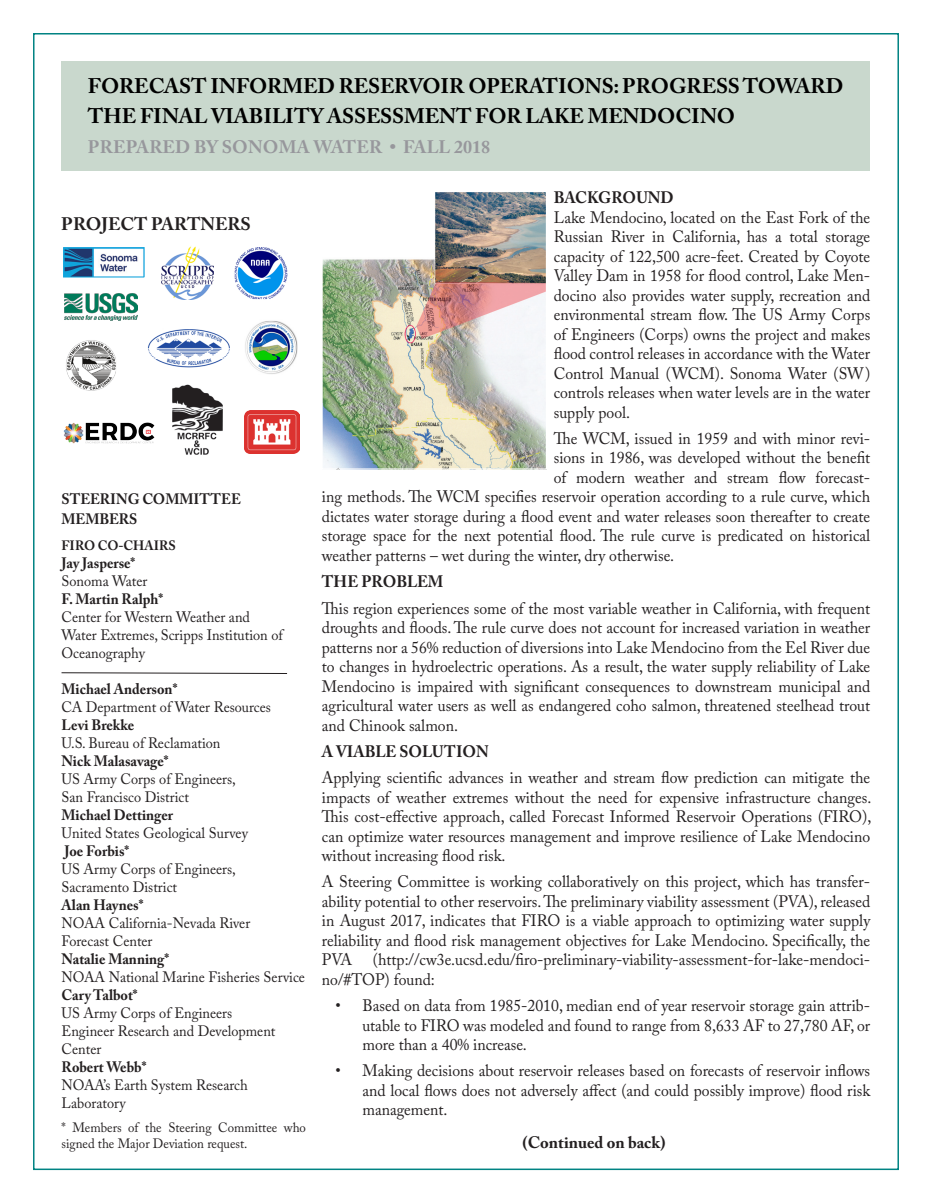
<style>
.page{position:relative;width:932px;height:1202px;background:#fff}
.page>*{position:absolute;margin:0;border:0;box-sizing:border-box;transform-origin:0 0}
.sub_heading{font:700 21px/30px "Adobe Caslon Pro";letter-spacing:-.005em;color:#000}
.sub_heading-2{font:700 18px "Adobe Caslon Pro";letter-spacing:.005em;color:#97979c}
.t1{font:700 18px "Adobe Caslon Pro";color:#231f20}
.t2{font:16.5px/19.5px "Adobe Caslon Pro";color:#231f20;text-align:justify;scale:.95 1}
.t3{font:700 16.5px "Adobe Caslon Pro";color:#231f20;scale:.95 1}
.t4{font:700 16.5px "Adobe Caslon Pro";color:#231f20}
.t5{font:15px/18px "Adobe Caslon Pro";color:#231f20;scale:.95 1}
.t6{font:700 15px/19.5px "Adobe Caslon Pro";color:#231f20;scale:.95 1}
.t7{font:13.5px/16.5px "Adobe Caslon Pro";color:#231f20;scale:.95 1}
.t8{font:700 13.5px "Adobe Caslon Pro";color:#231f20;scale:.95 1}
.s1{font-weight:700}
</style>
<div class="page">
<div style="left:62px;top:61px;width:808px;height:110px;background:#c9d8cd"></div>
<img style="left:323px;top:193px;width:222px;height:274px">
<div style="left:321px;top:191px;width:226px;height:278px;border:1px solid #fff"></div>
<img style="left:64px;top:248px;width:79px;height:28px">
<div style="left:61px;top:245px;width:85px;height:34px;border:2px solid #fff"></div>
<svg style="left:61px;top:672px;width:227px;height:2px"></svg>
<img style="left:244px;top:411px;width:56px;height:43px">
<img style="left:236px;top:248px;width:51px;height:50px">
<div style="left:233px;top:245px;width:57px;height:56px;border:2px solid #fff"></div>
<img style="left:162px;top:248px;width:50px;height:52px">
<img style="left:66px;top:340px;width:49px;height:51px">
<img style="left:64px;top:293px;width:74px;height:27px">
<img style="left:147px;top:329px;width:83px;height:38px">
<img style="left:245px;top:322px;width:51px;height:52px">
<img style="left:174px;top:386px;width:47px;height:69px">
<div style="left:171px;top:383px;width:53px;height:77px;border:2px solid #fff"></div>
<img style="left:63px;top:422px;width:92px;height:22px">
<p class="sub_heading" style="left:88px;top:70px;width:757px">FORECAST INFORMED RESERVOIR OPERATIONS: PROGRESS TOWARD<br>THE FINAL VIABILITY ASSESSMENT FOR LAKE MENDOCINO</p>
<p class="sub_heading-2" style="left:88px;top:136px;width:404px">PREPARED BY SONOMA WATER • FALL 2018</p>
<p class="t1" style="left:61px;top:214px;width:191px">PROJECT PARTNERS</p>
<p class="t6" style="left:62px;top:489px;width:190px">STEERING COMMITTEE<br>MEMBERS</p>
<p class="t8" style="left:62px;top:537px;width:122px">FIRO CO-CHAIRS</p>
<p class="t6" style="left:62px;top:553px;width:79px">Jay Jasperse*</p>
<p class="t5" style="left:62px;top:572px;width:92px">Sonoma Water</p>
<p class="t5" style="left:62px;top:590px;width:234px"><span class="s1">F. Martin Ralph*<br></span>Center for Western Weather and<br>Water Extremes, Scripps Institution of<br>Oceanography</p>
<p class="t6" style="left:62px;top:679px;width:123px">Michael Anderson*</p>
<p class="t5" style="left:62px;top:698px;width:222px">CA Department of Water Resources</p>
<p class="t5" style="left:62px;top:716px;width:169px"><span class="s1">Levi Brekke<br></span>U.S. Bureau of Reclamation</p>
<p class="t6" style="left:62px;top:751px;width:114px">Nick Malasavage*</p>
<p class="t5" style="left:62px;top:770px;width:185px">US Army Corps of Engineers,</p>
<p class="t5" style="left:62px;top:788px;width:136px">San Francisco District</p>
<p class="t5" style="left:62px;top:806px;width:198px"><span class="s1">Michael Dettinger<br></span>United States Geological Survey</p>
<p class="t5" style="left:62px;top:842px;width:185px"><span class="s1">Joe Forbis*<br></span>US Army Corps of Engineers,</p>
<p class="t5" style="left:62px;top:878px;width:123px">Sacramento District</p>
<p class="t5" style="left:62px;top:896px;width:200px"><span class="s1">Alan Haynes*<br></span>NOAA California-Nevada River</p>
<p class="t5" style="left:62px;top:932px;width:97px">Forecast Center</p>
<p class="t6" style="left:62px;top:949px;width:115px">Natalie Manning*</p>
<p class="t5" style="left:62px;top:968px;width:258px">NOAA National Marine Fisheries Service</p>
<p class="t5" style="left:62px;top:986px;width:181px"><span class="s1">Cary Talbot*<br></span>US Army Corps of Engineers</p>
<p class="t5" style="left:62px;top:1022px;width:227px">Engineer Research and Development<br>Center</p>
<p class="t5" style="left:62px;top:1058px;width:197px"><span class="s1">Robert Webb*<br></span>NOAA’s Earth System Research<br>Laboratory</p>
<p class="t7" style="left:62px;top:1118px;width:259px">* Members of the Steering Committee who signed the Major Deviation request.</p>
<p class="t3" style="left:554px;top:188px;width:128px">BACKGROUND</p>
<p class="t2" style="left:554px;top:207px;width:334px">Lake Mendocino, located on the East Fork of the Russian River in California, has a total storage capacity of 122,500 acre-feet. Created by Coyote Valley Dam in 1958 for flood control, Lake Men&shy;docino also provides water supply, recreation and environmental stream flow. The US Army Corps of Engineers (Corps) owns the project and makes flood control releases in accordance with the Water Control Manual (WCM). Sonoma Water (SW) controls releases when water levels are in the water supply pool.</p>
<p class="t2" style="left:554px;top:428px;width:334px">The WCM, issued in 1959 and with minor revi-</p>
<p class="t2" style="left:554px;top:448px;width:334px">sions in 1986, was developed without the benefit</p>
<p class="t2" style="left:554px;top:467px;width:334px">of modern weather and stream flow forecast-</p>
<p class="t2" style="left:322px;top:487px;width:578px">ing methods. The WCM specifies reservoir operation according to a rule curve, which</p>
<p class="t2" style="left:322px;top:506px;width:578px">dictates water storage during a flood event and water releases soon thereafter to create</p>
<p class="t2" style="left:322px;top:526px;width:579px">storage space for the next potential flood. The rule curve is predicated on historical</p>
<p class="t2" style="left:322px;top:545px;width:372px">weather patterns – wet during the winter, dry otherwise.</p>
<p class="t3" style="left:322px;top:572px;width:129px">THE PROBLEM</p>
<p class="t2" style="left:322px;top:598px;width:578px">This region experiences some of the most variable weather in California, with frequent droughts and floods. The rule curve does not account for increased variation in weather patterns nor a 56% reduction of diversions into Lake Mendocino from the Eel River due to changes in hydroelectric operations. As a result, the water supply reliability of Lake Mendocino is impaired with significant consequences to downstream municipal and agricultural water users as well as endangered coho salmon, threatened steelhead trout and Chinook salmon.</p>
<p class="t3" style="left:322px;top:741px;width:177px">A VIABLE SOLUTION</p>
<p class="t2" style="left:322px;top:767px;width:580px">Applying scientific advances in weather and stream flow prediction can mitigate the impacts of weather extremes without the need for expensive infrastructure changes.<br>This cost-effective approach, called Forecast Informed Reservoir Operations (FIRO), can optimize water resources management and improve resilience of Lake Mendocino without increasing flood risk.</p>
<p class="t2" style="left:322px;top:872px;width:578px">A Steering Committee is working collaboratively on this project, which has transfer&shy;ability potential to other reservoirs. The preliminary viability assessment (PVA), released in August 2017, indicates that FIRO is a viable approach to optimizing water supply reliability and flood risk management objectives for Lake Mendocino. Specifically, the PVA</p>
<p class="t2" style="left:322px;top:950px;width:578px;text-indent:51px">(http://cw3e.ucsd.edu/firo-preliminary-viability-assessment-for-lake-mendoci&shy;no/#TOP) found:</p>
<p class="t2" style="left:362px;top:995px;width:536px;text-indent:-27px">• Based on data from 1985-2010, median end of year reservoir storage gain attrib&shy;utable to FIRO was modeled and found to range from 8,633 AF to 27,780 AF, or more than a 40% increase.</p>
<p class="t2" style="left:362px;top:1061px;width:536px;text-indent:-27px">• Making decisions about reservoir releases based on forecasts of reservoir inflows and local flows does not adversely affect (and could possibly improve) flood risk management.</p>
<p class="t4" style="left:522px;top:1132px;width:145px">(Continued on back)</p>
</div>
